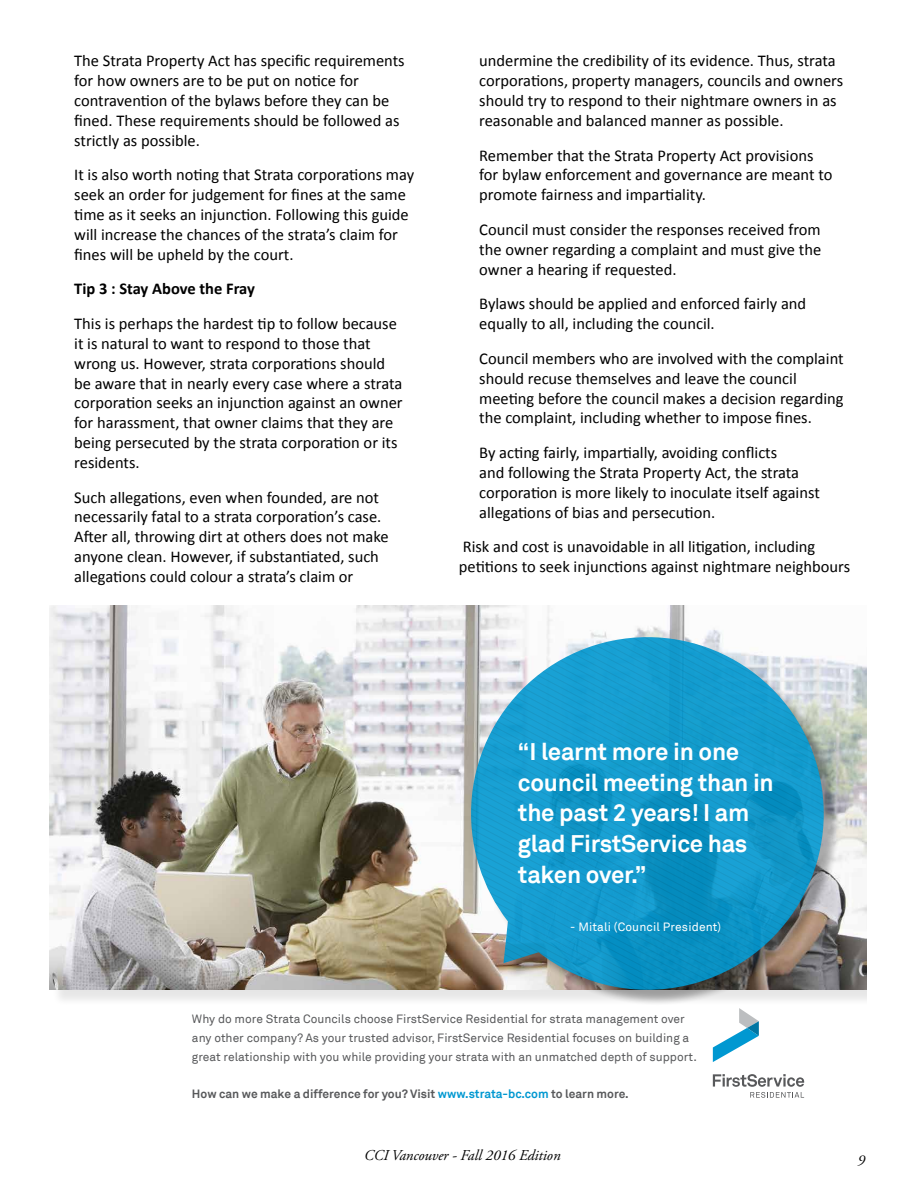
<style>
.page{position:relative;width:918px;height:1188px;background:#fff}
.page>*{position:absolute;margin:0;border:0;box-sizing:border-box;transform-origin:0 0}
.t1{font:700 24px/30.8px "Akkurat";letter-spacing:-.01em;color:#fff}
.t2{font:16.5px/19.8px "Calibri";color:#000}
.t3{font:700 16.5px "Calibri";color:#000}
.t4{font:italic 15px "Adobe Garamond Pro";letter-spacing:-.005em;color:#000}
.t5{font:12px/18.8px "Akkurat";color:#58595b}
.t6{font:700 12px "Akkurat";color:#58595b}
.t7{font:12px "Akkurat";letter-spacing:.01em;color:#fff}
.s1{color:#0098d1}
</style>
<div class="page">
<div style="left:52px;top:607px;width:814px;height:399px;background:#f2f2f2"></div>
<img style="left:50px;top:605px;width:816px;height:385px">
<svg style="left:450px;top:616px;width:395px;height:21px;fill:#fcfcfc"></svg>
<svg style="left:450px;top:717px;width:395px;height:6px;background:#43aace"></svg>
<svg style="left:450px;top:738px;width:395px;height:6px;background:#34a3ca"></svg>
<svg style="left:450px;top:754px;width:395px;height:6px;background:#2ea0ca"></svg>
<svg style="left:450px;top:760px;width:395px;height:5px;background:#2ca0ca"></svg>
<svg style="left:450px;top:765px;width:395px;height:5px;background:#2a9fc9"></svg>
<svg style="left:450px;top:770px;width:395px;height:5px;background:#279cc7"></svg>
<svg style="left:450px;top:775px;width:395px;height:6px;background:#289dc8"></svg>
<svg style="left:450px;top:781px;width:395px;height:5px;background:#279dc8"></svg>
<svg style="left:450px;top:786px;width:395px;height:5px;background:#259cc7"></svg>
<svg style="left:450px;top:791px;width:395px;height:6px;background:#239ac6"></svg>
<svg style="left:450px;top:797px;width:395px;height:5px;background:#2299c5"></svg>
<svg style="left:450px;top:802px;width:395px;height:5px;background:#2299c6"></svg>
<svg style="left:450px;top:807px;width:395px;height:5px;background:#2298c5"></svg>
<svg style="left:450px;top:812px;width:395px;height:6px;background:#249bc7"></svg>
<svg style="left:450px;top:818px;width:395px;height:5px;background:#269dc8"></svg>
<svg style="left:450px;top:823px;width:395px;height:5px;background:#279eca"></svg>
<svg style="left:450px;top:828px;width:395px;height:5px;background:#289eca"></svg>
<svg style="left:450px;top:833px;width:395px;height:6px;background:#289eca"></svg>
<svg style="left:450px;top:839px;width:395px;height:5px;background:#289ec9"></svg>
<svg style="left:450px;top:844px;width:395px;height:5px;background:#2a9eca"></svg>
<svg style="left:450px;top:849px;width:395px;height:6px;background:#2b9fca"></svg>
<svg style="left:450px;top:855px;width:395px;height:5px;background:#2c9fca"></svg>
<svg style="left:450px;top:860px;width:395px;height:5px;background:#2da0ca"></svg>
<svg style="left:450px;top:865px;width:395px;height:5px;background:#2e9fca"></svg>
<svg style="left:450px;top:870px;width:395px;height:6px;background:#2f9fc9"></svg>
<svg style="left:450px;top:876px;width:395px;height:5px;background:#31a0ca"></svg>
<svg style="left:450px;top:881px;width:395px;height:5px;background:#33a0ca"></svg>
<svg style="left:450px;top:886px;width:395px;height:6px;background:#35a0c9"></svg>
<svg style="left:450px;top:892px;width:395px;height:108px;background:#5496ae"></svg>
<svg style="left:713px;top:1008px;width:46px;height:54px"></svg>
<svg style="left:713px;top:1074px;width:91px;height:24px"></svg>
<p class="t2" style="left:74px;top:51px;width:332px">The Strata Property Act has specific requirements for how owners are to be put on notice for contravention of the bylaws before they can be fined. These requirements should be followed as strictly as possible.</p>
<p class="t2" style="left:74px;top:165px;width:341px">It is also worth noting that Strata corporations may seek an order for judgement for fines at the same time as it seeks an injunction. Following this guide will increase the chances of the strata’s claim for fines will be upheld by the court.</p>
<p class="t3" style="left:74px;top:278px;width:182px">Tip 3 : Stay Above the Fray</p>
<p class="t2" style="left:74px;top:314px;width:330px">This is perhaps the hardest tip to follow because it is natural to want to respond to those that wrong us. However, strata corporations should be aware that in nearly every case where a strata corporation seeks an injunction against an owner for harassment, that owner claims that they are being persecuted by the strata corporation or its residents.</p>
<p class="t2" style="left:74px;top:487px;width:316px">Such allegations, even when founded, are not necessarily fatal to a strata corporation’s case.<br>After all, throwing dirt at others does not make anyone clean. However, if substantiated, such allegations could colour a strata’s claim or</p>
<p class="t2" style="left:479px;top:51px;width:365px">undermine the credibility of its evidence. Thus, strata corporations, property managers, councils and owners should try to respond to their nightmare owners in as reasonable and balanced manner as possible.</p>
<p class="t2" style="left:479px;top:145px;width:355px">Remember that the Strata Property Act provisions for bylaw enforcement and governance are meant to promote fairness and impartiality.</p>
<p class="t2" style="left:479px;top:220px;width:344px;text-align:justify">Council must consider the responses received from the owner regarding a complaint and must give the owner a hearing if requested.</p>
<p class="t2" style="left:479px;top:294px;width:329px">Bylaws should be applied and enforced fairly and equally to all, including the council.</p>
<p class="t2" style="left:479px;top:349px;width:366px">Council members who are involved with the complaint should recuse themselves and leave the council meeting before the council makes a decision regarding the complaint, including whether to impose fines.</p>
<p class="t2" style="left:479px;top:443px;width:342px">By acting fairly, impartially, avoiding conflicts<br>and following the Strata Property Act, the strata corporation is more likely to inoculate itself against allegations of bias and persecution.</p>
<p class="t2" style="left:459px;top:537px;width:393px">Risk and cost is unavoidable in all litigation, including petitions to seek injunctions against nightmare neighbours</p>
<h1 class="t1" style="left:518px;top:736px;width:257px">“I learnt more in one council meeting than in the past 2 years! I am glad FirstService has taken over.”</h1>
<p class="t7" style="left:570px;top:920px;width:153px">- Mitali (Council President)</p>
<p class="t5" style="left:192px;top:1010px;width:506px">Why do more Strata Councils choose FirstService Residential for strata management over any other company? As your trusted advisor, FirstService Residential focuses on building a great relationship with you while providing your strata with an unmatched depth of support.</p>
<p class="t6" style="left:192px;top:1086px;width:438px">How can we make a difference for you? Visit <span class="s1">www.strata-bc.com</span> to learn more.</p>
<p class="t4" style="left:364px;top:1147px;width:198px">CCI Vancouver - Fall 2016 Edition</p>
<p class="t4" style="left:858px;top:1151px;width:9px">9</p>
</div>
